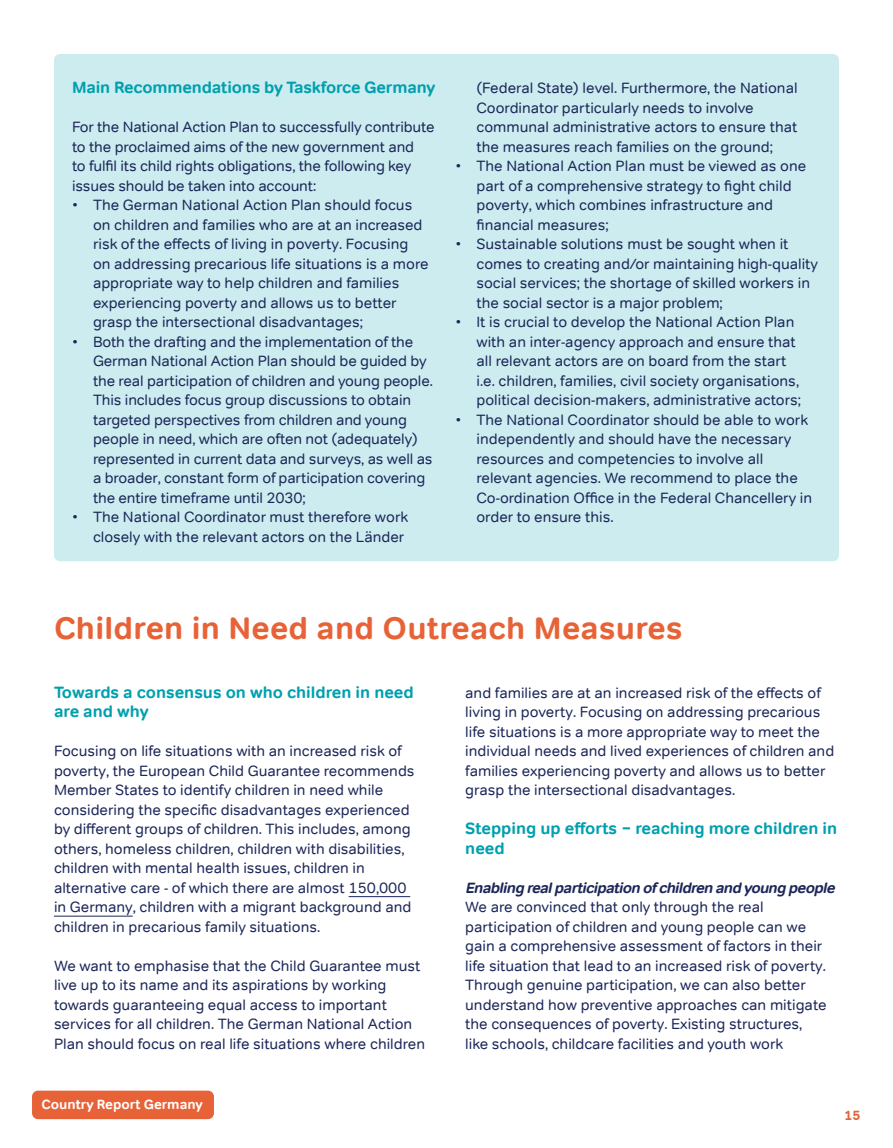
<style>
.page{position:relative;width:893px;height:1148px;background:#fff}
.page>*{position:absolute;margin:0;border:0;box-sizing:border-box;transform-origin:0 0}
.t1{font:700 31.5px "Tondo";letter-spacing:.01em;color:#e86237}
.t2{font:700 16.5px/19.5px "Tondo";color:#00a0af}
.t3{font:15px/19.5px "Tondo";color:#1c2759}
.t4{font:italic 700 15px "Tondo";color:#1c2759}
.t5{font:700 13.5px "Tondo";color:#fff}
.t6{font:700 13.5px "Tondo";color:#e86237}
</style>
<div class="page">
<div style="left:32px;top:1090px;width:182px;height:29px;background:#e86237;border-radius:6px"></div>
<hr style="left:349px;top:896px;width:61px;height:1px;background:#1c2759">
<hr style="left:54px;top:915px;width:79px;height:1px;background:#1c2759">
<div style="left:54px;top:54px;width:785px;height:507px;background:#ccecef;border-radius:6px"></div>
<p class="t2" style="left:72px;top:78px;width:365px">Main Recommendations by Taskforce Germany</p>
<p class="t3" style="left:72px;top:117px;width:364px">For the National Action Plan to successfully contribute to the proclaimed aims of the new government and<br>to fulfil its child rights obligations, the following key issues should be taken into account:</p>
<p class="t3" style="left:93px;top:195px;width:337px;text-indent:-21px">• The German National Action Plan should focus on children and families who are at an increased risk of the effects of living in poverty. Focusing on addressing precarious life situations is a more appropriate way to help children and families experiencing poverty and allows us to better grasp the intersectional disadvantages;</p>
<p class="t3" style="left:93px;top:332px;width:341px;text-indent:-21px">• Both the drafting and the implementation of the German National Action Plan should be guided by the real participation of children and young people.<br>This includes focus group discussions to obtain targeted perspectives from children and young people in need, which are often not (adequately) represented in current data and surveys, as well as a broader, constant form of participation covering the entire timeframe until 2030;</p>
<p class="t3" style="left:72px;top:507px;width:338px;text-align:right">• The National Coordinator must therefore work closely with the relevant actors on the Länder</p>
<p class="t3" style="left:476px;top:78px;width:323px">(Federal State) level. Furthermore, the National Coordinator particularly needs to involve communal administrative actors to ensure that the measures reach families on the ground;</p>
<p class="t3" style="left:476px;top:156px;width:331px;text-indent:-21px">• The National Action Plan must be viewed as one part of a comprehensive strategy to fight child poverty, which combines infrastructure and financial measures;</p>
<p class="t3" style="left:476px;top:234px;width:343px;text-indent:-21px">• Sustainable solutions must be sought when it comes to creating and/or maintaining high-quality social services; the shortage of skilled workers in the social sector is a major problem;</p>
<p class="t3" style="left:476px;top:312px;width:326px;text-indent:-21px">• It is crucial to develop the National Action Plan with an inter-agency approach and ensure that all relevant actors are on board from the start i.e. children, families, civil society organisations, political decision-makers, administrative actors;</p>
<p class="t3" style="left:476px;top:410px;width:337px;text-indent:-21px">• The National Coordinator should be able to work independently and should have the necessary resources and competencies to involve all relevant agencies. We recommend to place the Co-ordination Office in the Federal Chancellery in order to ensure this.</p>
<h1 class="t1" style="left:54px;top:609px;width:630px">Children in Need and Outreach Measures</h1>
<p class="t2" style="left:54px;top:682px;width:361px">Towards a consensus on who children in need are and why</p>
<p class="t3" style="left:54px;top:741px;width:362px">Focusing on life situations with an increased risk of poverty, the European Child Guarantee recommends Member States to identify children in need while considering the specific disadvantages experienced by different groups of children. This includes, among others, homeless children, children with disabilities, children with mental health issues, children in alternative care - of which there are almost 150,000 in Germany, children with a migrant background and children in precarious family situations.</p>
<p class="t3" style="left:54px;top:956px;width:373px">We want to emphasise that the Child Guarantee must live up to its name and its aspirations by working towards guaranteeing equal access to important services for all children. The German National Action Plan should focus on real life situations where children</p>
<p class="t3" style="left:465px;top:683px;width:370px">and families are at an increased risk of the effects of living in poverty. Focusing on addressing precarious life situations is a more appropriate way to meet the individual needs and lived experiences of children and families experiencing poverty and allows us to better grasp the intersectional disadvantages.</p>
<p class="t2" style="left:465px;top:819px;width:373px">Stepping up efforts − reaching more children in need</p>
<p class="t4" style="left:465px;top:878px;width:375px">Enabling realparticipation of children and young people</p>
<p class="t3" style="left:465px;top:897px;width:363px">We are convinced that only through the real participation of children and young people can we gain a comprehensive assessment of factors in their life situation that lead to an increased risk of poverty.<br>Through genuine participation, we can also better understand how preventive approaches can mitigate the consequences of poverty. Existing structures, like schools, childcare facilities and youth work</p>
<p class="t5" style="left:42px;top:1095px;width:163px">Country Report Germany</p>
<p class="t6" style="left:844px;top:1107px;width:18px">15</p>
</div>
